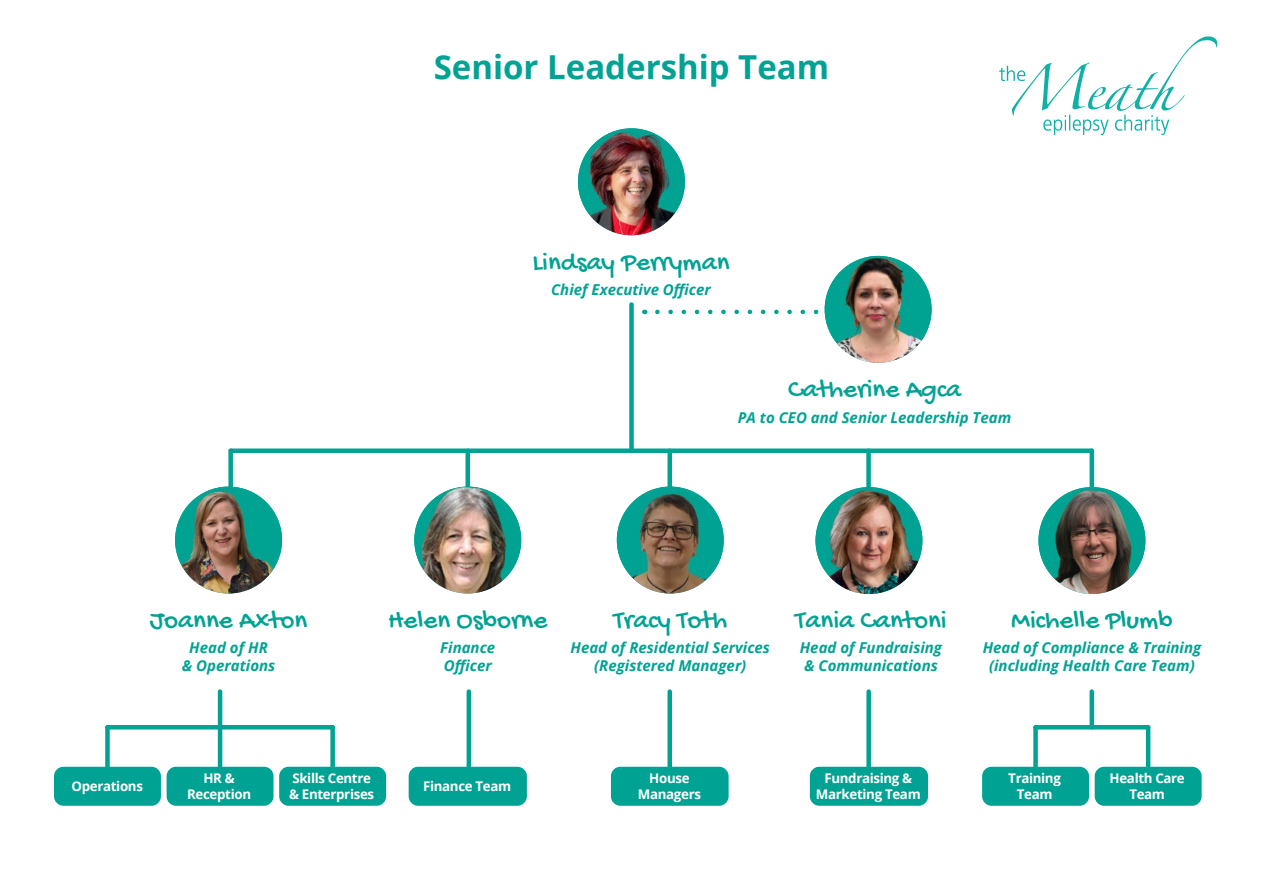
<style>
.page{position:relative;width:1263px;height:893px;background:#fff}
.page>*{position:absolute;margin:0;border:0;box-sizing:border-box;transform-origin:0 0}
.t1{font:700 33px "Open Sans";color:#00a393}
.t2{font:27px "Gochi Hand";color:#00a393}
.t3{font:italic 700 15px/18px "Open Sans";color:#00a393;text-align:center}
.t4{font:700 13.35px/16px "Open Sans";letter-spacing:-.025em;color:#fff;text-align:center}
</style>
<div class="page">
<div style="left:866px;top:451px;width:5px;height:65px;background:#00a393"></div>
<svg style="left:657px;top:310px;width:168px;height:4px"></svg>
<div style="left:105px;top:727px;width:5px;height:72px;background:#00a393"></div>
<div style="left:330px;top:727px;width:5px;height:72px;background:#00a393"></div>
<hr style="left:218px;top:691px;width:4px;height:91px;background:#00a393">
<hr style="left:467px;top:691px;width:4px;height:91px;background:#00a393">
<div style="left:866px;top:691px;width:5px;height:91px;background:#00a393"></div>
<div style="left:667px;top:691px;width:5px;height:91px;background:#00a393"></div>
<div style="left:465px;top:451px;width:5px;height:65px;background:#00a393"></div>
<div style="left:228px;top:451px;width:5px;height:91px;background:#00a393"></div>
<div style="left:231px;top:448px;width:861px;height:5px;background:#00a393"></div>
<svg style="left:999px;top:36px;width:218px;height:99px"></svg>
<img style="left:175px;top:487px;width:107px;height:106px;border-radius:53px">
<img style="left:414px;top:487px;width:107px;height:106px;border-radius:53px">
<div style="left:810px;top:767px;width:118px;height:39px;background:#00a393;border-radius:9px"></div>
<div style="left:667px;top:451px;width:5px;height:65px;background:#00a393"></div>
<img style="left:815px;top:487px;width:107px;height:107px;border-radius:53px">
<img style="left:578px;top:128px;width:107px;height:107px;border-radius:53px">
<img style="left:617px;top:487px;width:107px;height:106px;border-radius:53px">
<div style="left:611px;top:767px;width:118px;height:39px;background:#00a393;border-radius:9px"></div>
<div style="left:409px;top:767px;width:118px;height:39px;background:#00a393;border-radius:9px"></div>
<div style="left:54px;top:767px;width:107px;height:39px;background:#00a393;border-radius:9px"></div>
<div style="left:167px;top:767px;width:107px;height:39px;background:#00a393;border-radius:9px"></div>
<div style="left:279px;top:767px;width:107px;height:39px;background:#00a393;border-radius:9px"></div>
<hr style="left:107px;top:725px;width:226px;height:4px;background:#00a393">
<div style="left:629px;top:304px;width:5px;height:145px;background:#00a393"></div>
<img style="left:825px;top:256px;width:106px;height:107px;border-radius:53px">
<div style="left:1089px;top:451px;width:5px;height:65px;background:#00a393"></div>
<div style="left:1033px;top:727px;width:5px;height:72px;background:#00a393"></div>
<hr style="left:1146px;top:727px;width:4px;height:55px;background:#00a393">
<div style="left:982px;top:767px;width:107px;height:39px;background:#00a393;border-radius:9px"></div>
<div style="left:1095px;top:767px;width:106px;height:39px;background:#00a393;border-radius:9px"></div>
<hr style="left:1035px;top:725px;width:113px;height:4px;background:#00a393">
<div style="left:1089px;top:691px;width:5px;height:36px;background:#00a393"></div>
<img style="left:1038px;top:487px;width:107px;height:107px;border-radius:53px">
<h1 class="t1" style="left:434px;top:44px;width:397px">Senior Leadership Team</h1>
<h2 class="t2" style="left:150px;top:606px;width:159px">Joanne Axton</h2>
<p class="t3" style="left:182px;top:638px;width:95px">Head of HR<br>&amp; Operations</p>
<h2 class="t2" style="left:532px;top:248px;width:199px">Lindsay Perryman</h2>
<p class="t3" style="left:551px;top:280px;width:161px">Chief Executive Officer</p>
<h2 class="t2" style="left:788px;top:375px;width:175px">Catherine Agca</h2>
<p class="t3" style="left:738px;top:408px;width:275px">PA to CEO and Senior Leadership Team</p>
<h2 class="t2" style="left:388px;top:606px;width:161px">Helen Osborne</h2>
<p class="t3" style="left:440px;top:638px;width:57px;text-align:left">Finance<br>Officer</p>
<h2 class="t2" style="left:613px;top:606px;width:115px">Tracy Toth</h2>
<p class="t3" style="left:570px;top:638px;width:201px">Head of Residential Services (Registered Manager)</p>
<h2 class="t2" style="left:795px;top:606px;width:153px">Tania Cantoni</h2>
<p class="t3" style="left:800px;top:638px;width:144px;text-align:left">Head of Fundraising &amp; Communications</p>
<h2 class="t2" style="left:1011px;top:606px;width:163px">Michelle Plumb</h2>
<p class="t3" style="left:983px;top:638px;width:220px">Head of Compliance &amp; Training (including Health Care Team)</p>
<p class="t4" style="left:187px;top:770px;width:65px">HR &amp;<br>Reception</p>
<p class="t4" style="left:289px;top:770px;width:87px;text-align:left">Skills Centre &amp; Enterprises</p>
<p class="t4" style="left:72px;top:778px;width:73px">Operations</p>
<p class="t4" style="left:423px;top:778px;width:90px">Finance Team</p>
<p class="t4" style="left:638px;top:770px;width:65px">House<br>Managers</p>
<p class="t4" style="left:816px;top:770px;width:106px">Fundraising &amp;<br>Marketing Team</p>
<p class="t4" style="left:1008px;top:770px;width:54px">Training<br>Team</p>
<p class="t4" style="left:1109px;top:770px;width:77px">Health Care<br>Team</p>
</div>
